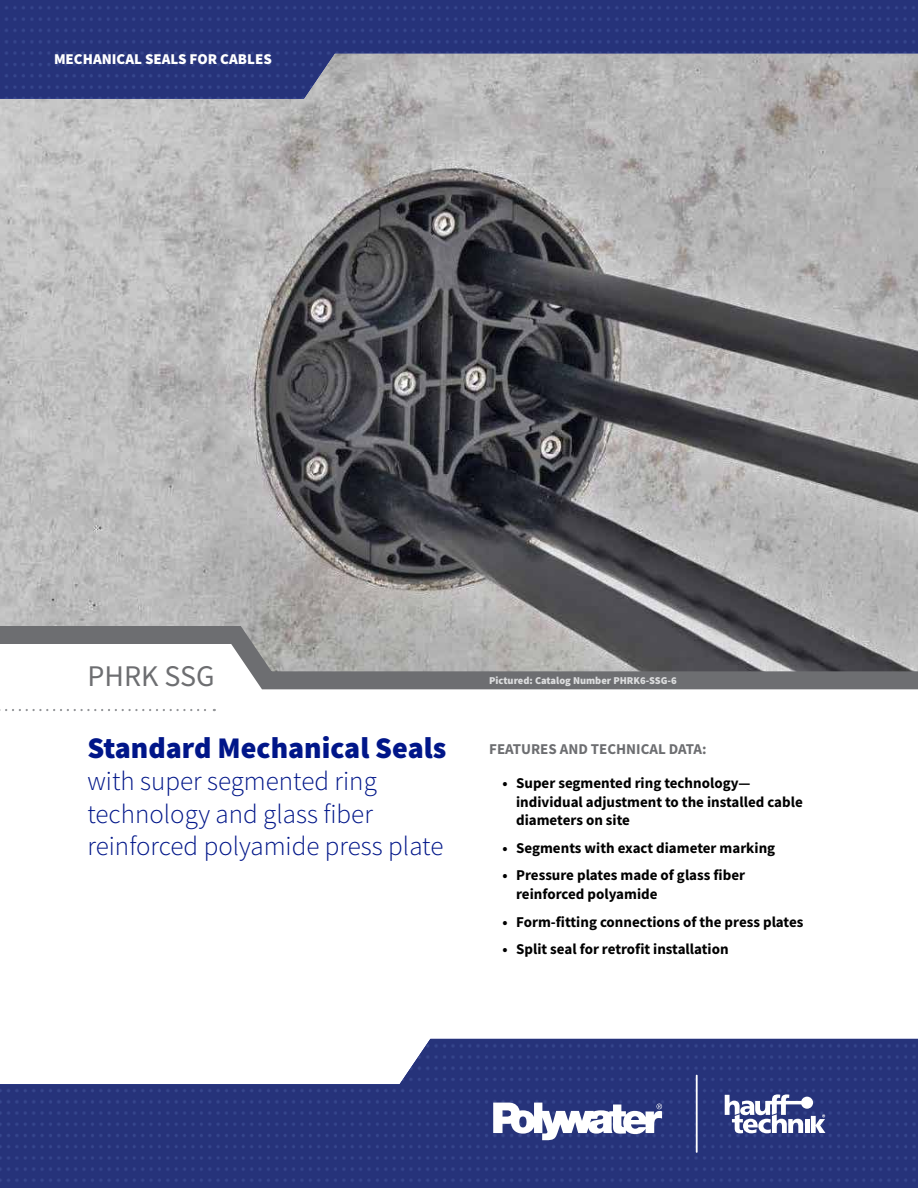
<style>
.page{position:relative;width:918px;height:1188px;background:#fff}
.page>*{position:absolute;margin:0;border:0;box-sizing:border-box;transform-origin:0 0}
.t1{font:900 30px "Source Sans Pro";color:#001689}
.t2{font:30px "Source Sans Pro";color:#6d6e71}
.t3{font:300 27px/32.4px "Source Sans Pro";color:#001689}
.t4{font:700 15px/18.6px "Source Sans Pro";color:#000}
.t5{font:700 15px "Source Sans Pro";color:#6d6e71}
.t6{font:900 15px "Source Sans Pro";color:#fff}
.t7{font:900 10.5px "Source Sans Pro";color:#dcddde}
</style>
<div class="page">
<img style="left:0;top:1039px;width:918px;height:149px">
<img style="left:0;top:99px;width:918px;height:518px">
<svg style="left:0;top:617px;width:918px;height:73px"></svg>
<img style="left:0;top:0;width:918px;height:99px">
<svg style="left:0;top:709px;width:215px;height:2px"></svg>
<svg style="left:725px;top:1094px;width:100px;height:39px"></svg>
<svg style="left:493px;top:1103px;width:169px;height:37px"></svg>
<hr style="left:696px;top:1075px;width:2px;height:78px;background:#fff">
<p class="t6" style="left:54px;top:48px;width:219px">MECHANICAL SEALS FOR CABLES</p>
<h1 class="t2" style="left:87px;top:657px;width:129px">PHRK SSG</h1>
<h1 class="t1" style="left:87px;top:727px;width:360px">Standard Mechanical Seals</h1>
<h2 class="t3" style="left:87px;top:765px;width:357px">with super segmented ring technology and glass fiber reinforced polyamide press plate</h2>
<p class="t7" style="left:489px;top:673px;width:189px">Pictured: Catalog Number PHRK6-SSG-6</p>
<p class="t5" style="left:489px;top:739px;width:219px">FEATURES AND TECHNICAL DATA:</p>
<p class="t4" style="left:516px;top:773px;width:288px;text-indent:-14px">• Super segmented ring technology— individual adjustment to the installed cable diameters on site</p>
<p class="t4" style="left:503px;top:838px;width:274px">• Segments with exact diameter marking</p>
<p class="t4" style="left:516px;top:866px;width:230px;text-indent:-14px">• Pressure plates made of glass fiber reinforced polyamide</p>
<p class="t4" style="left:503px;top:912px;width:302px">• Form-fitting connections of the press plates</p>
<p class="t4" style="left:503px;top:940px;width:227px">• Split seal for retrofit installation</p>
</div>
